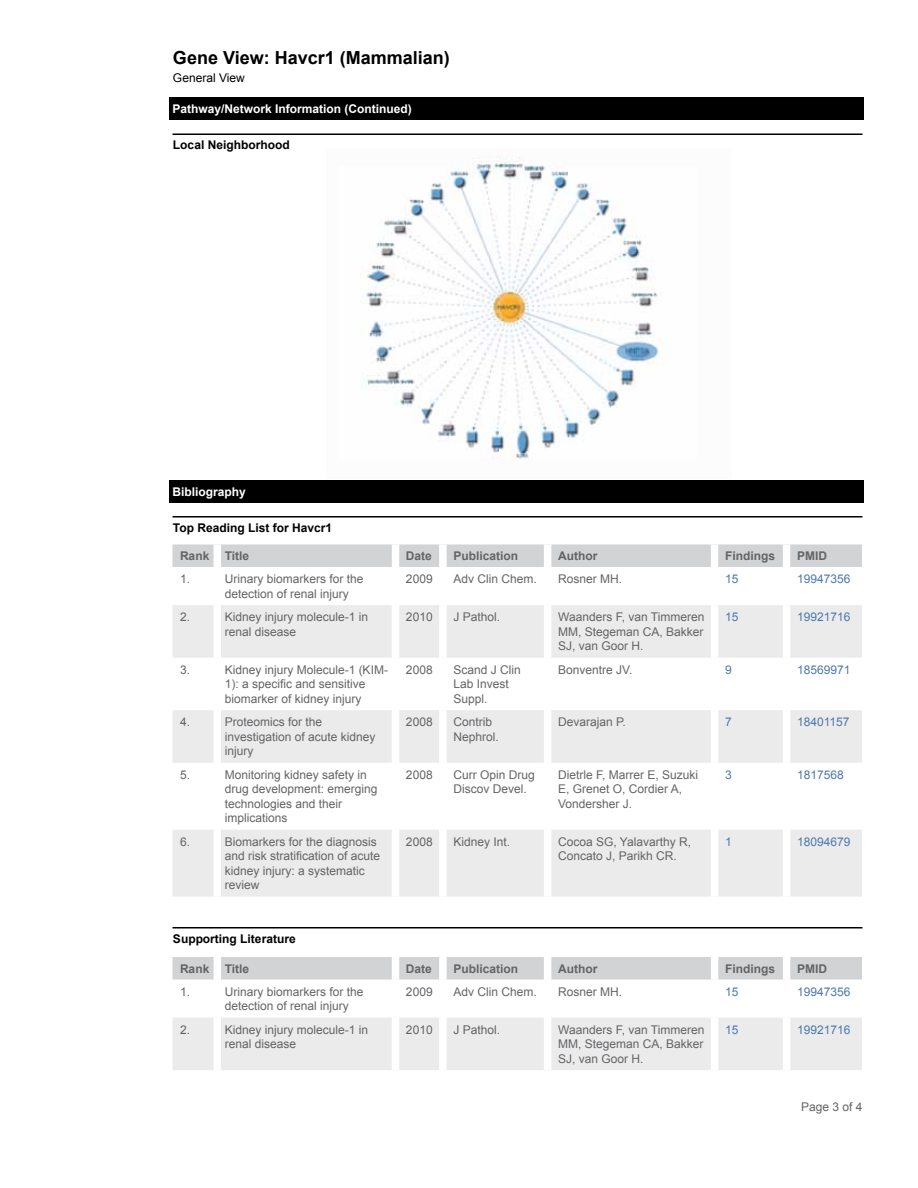
<style>
.page{position:relative;width:918px;height:1188px;background:#fff}
.page>*{position:absolute;margin:0;border:0;box-sizing:border-box;transform-origin:0 0}
.t1{font:700 18px "Arial";color:#000}
.t2{font:12px/14.4px "Arial";color:#636466}
.t3{font:700 12px "Arial";color:#636466}
.t4{font:12px "Arial";color:#4d78ae}
.t5{font:700 12px "Arial";color:#000}
.t6{font:700 12px "Arial";color:#fff}
.t7{font:12px "Arial";color:#000}
</style>
<div class="page">
<img style="left:361px;top:157px;width:302px;height:303px">
<div style="left:170px;top:98px;width:694px;height:22px;background:#000"></div>
<div style="left:170px;top:480px;width:694px;height:22px;background:#000"></div>
<hr style="left:172px;top:134px;width:690px;height:1px;background:#000">
<hr style="left:172px;top:516px;width:690px;height:2px;background:#000">
<hr style="left:172px;top:927px;width:690px;height:1px;background:#000">
<div style="left:172px;top:544px;width:690px;height:23px;background:#d1d3d4"></div>
<svg style="left:172px;top:605px;width:690px;height:292px;fill:#ebebec"></svg>
<div style="left:214px;top:544px;width:7px;height:23px;background:#fff"></div>
<div style="left:392px;top:544px;width:7px;height:23px;background:#fff"></div>
<div style="left:439px;top:544px;width:8px;height:23px;background:#fff"></div>
<div style="left:544px;top:544px;width:7px;height:23px;background:#fff"></div>
<div style="left:711px;top:544px;width:7px;height:23px;background:#fff"></div>
<div style="left:214px;top:605px;width:7px;height:53px;background:#fff"></div>
<div style="left:392px;top:605px;width:7px;height:53px;background:#fff"></div>
<div style="left:439px;top:605px;width:8px;height:53px;background:#fff"></div>
<div style="left:544px;top:605px;width:7px;height:53px;background:#fff"></div>
<div style="left:711px;top:605px;width:7px;height:53px;background:#fff"></div>
<div style="left:214px;top:658px;width:7px;height:52px;background:#fff"></div>
<div style="left:392px;top:658px;width:7px;height:52px;background:#fff"></div>
<div style="left:439px;top:658px;width:8px;height:52px;background:#fff"></div>
<div style="left:544px;top:658px;width:7px;height:52px;background:#fff"></div>
<div style="left:711px;top:658px;width:7px;height:52px;background:#fff"></div>
<div style="left:214px;top:710px;width:7px;height:53px;background:#fff"></div>
<div style="left:392px;top:710px;width:7px;height:53px;background:#fff"></div>
<div style="left:439px;top:710px;width:8px;height:53px;background:#fff"></div>
<div style="left:544px;top:710px;width:7px;height:53px;background:#fff"></div>
<div style="left:711px;top:710px;width:7px;height:53px;background:#fff"></div>
<div style="left:214px;top:763px;width:7px;height:67px;background:#fff"></div>
<div style="left:392px;top:763px;width:7px;height:67px;background:#fff"></div>
<div style="left:439px;top:763px;width:8px;height:67px;background:#fff"></div>
<div style="left:544px;top:763px;width:7px;height:67px;background:#fff"></div>
<div style="left:711px;top:763px;width:7px;height:67px;background:#fff"></div>
<div style="left:214px;top:830px;width:7px;height:67px;background:#fff"></div>
<div style="left:392px;top:830px;width:7px;height:67px;background:#fff"></div>
<div style="left:439px;top:830px;width:8px;height:67px;background:#fff"></div>
<div style="left:544px;top:830px;width:7px;height:67px;background:#fff"></div>
<div style="left:711px;top:830px;width:7px;height:67px;background:#fff"></div>
<div style="left:783px;top:544px;width:7px;height:23px;background:#fff"></div>
<div style="left:783px;top:605px;width:7px;height:53px;background:#fff"></div>
<div style="left:783px;top:658px;width:7px;height:52px;background:#fff"></div>
<div style="left:783px;top:710px;width:7px;height:53px;background:#fff"></div>
<div style="left:783px;top:763px;width:7px;height:67px;background:#fff"></div>
<div style="left:783px;top:830px;width:7px;height:67px;background:#fff"></div>
<div style="left:172px;top:957px;width:690px;height:23px;background:#d1d3d4"></div>
<div style="left:172px;top:1018px;width:690px;height:52px;background:#ebebec"></div>
<div style="left:214px;top:957px;width:7px;height:23px;background:#fff"></div>
<div style="left:392px;top:957px;width:7px;height:23px;background:#fff"></div>
<div style="left:439px;top:957px;width:8px;height:23px;background:#fff"></div>
<div style="left:544px;top:957px;width:7px;height:23px;background:#fff"></div>
<div style="left:711px;top:957px;width:7px;height:23px;background:#fff"></div>
<div style="left:214px;top:1018px;width:7px;height:52px;background:#fff"></div>
<div style="left:392px;top:1018px;width:7px;height:52px;background:#fff"></div>
<div style="left:439px;top:1018px;width:8px;height:52px;background:#fff"></div>
<div style="left:544px;top:1018px;width:7px;height:52px;background:#fff"></div>
<div style="left:711px;top:1018px;width:7px;height:52px;background:#fff"></div>
<div style="left:783px;top:957px;width:7px;height:23px;background:#fff"></div>
<div style="left:783px;top:1018px;width:7px;height:52px;background:#fff"></div>
<h1 class="t1" style="left:173px;top:46px;width:278px">Gene View: Havcr1 (Mammalian)</h1>
<p class="t7" style="left:173px;top:70px;width:73px">General View</p>
<p class="t6" style="left:172px;top:101px;width:241px">Pathway/Network Information (Continued)</p>
<p class="t5" style="left:173px;top:137px;width:118px">Local Neighborhood</p>
<p class="t6" style="left:172px;top:483px;width:75px">Bibliography</p>
<p class="t5" style="left:173px;top:519px;width:161px">Top Reading List for Havcr1</p>
<p class="t3" style="left:180px;top:548px;width:31px">Rank</p>
<p class="t3" style="left:225px;top:548px;width:26px">Title</p>
<p class="t3" style="left:406px;top:548px;width:28px">Date</p>
<p class="t3" style="left:453px;top:548px;width:66px">Publication</p>
<p class="t3" style="left:558px;top:548px;width:41px">Author</p>
<p class="t3" style="left:725px;top:548px;width:52px">Findings</p>
<p class="t3" style="left:797px;top:548px;width:31px">PMID</p>
<p class="t2" style="left:180px;top:572px;width:12px">1.</p>
<p class="t2" style="left:225px;top:572px;width:140px">Urinary biomarkers for the detection of renal injury</p>
<p class="t2" style="left:406px;top:572px;width:28px">2009</p>
<p class="t2" style="left:453px;top:572px;width:85px">Adv Clin Chem.</p>
<p class="t2" style="left:558px;top:572px;width:66px">Rosner MH.</p>
<p class="t4" style="left:725px;top:571px;width:15px">15</p>
<p class="t4" style="left:797px;top:571px;width:55px">19947356</p>
<p class="t2" style="left:180px;top:610px;width:12px">2.</p>
<p class="t2" style="left:225px;top:610px;width:145px">Kidney injury molecule-1 in renal disease</p>
<p class="t2" style="left:406px;top:610px;width:28px">2010</p>
<p class="t2" style="left:453px;top:610px;width:48px">J Pathol.</p>
<p class="t2" style="left:558px;top:610px;width:148px;text-align:justify">Waanders F, van Timmeren MM, Stegeman CA, Bakker SJ, van Goor H.</p>
<p class="t4" style="left:725px;top:609px;width:15px">15</p>
<p class="t4" style="left:797px;top:609px;width:55px">19921716</p>
<p class="t2" style="left:180px;top:663px;width:12px">3.</p>
<p class="t2" style="left:225px;top:663px;width:165px">Kidney injury Molecule-1 (KIM-<br>1): a specific and sensitive biomarker of kidney injury</p>
<p class="t2" style="left:406px;top:663px;width:28px">2008</p>
<p class="t2" style="left:453px;top:663px;width:69px">Scand J Clin<br>Lab Invest<br>Suppl.</p>
<p class="t2" style="left:558px;top:663px;width:76px">Bonventre JV.</p>
<p class="t4" style="left:725px;top:662px;width:8px">9</p>
<p class="t4" style="left:797px;top:662px;width:55px">18569971</p>
<p class="t2" style="left:180px;top:715px;width:12px">4.</p>
<p class="t2" style="left:225px;top:715px;width:152px">Proteomics for the investigation of acute kidney injury</p>
<p class="t2" style="left:406px;top:715px;width:28px">2008</p>
<p class="t2" style="left:453px;top:715px;width:47px">Contrib<br>Nephrol.</p>
<p class="t2" style="left:558px;top:715px;width:69px">Devarajan P.</p>
<p class="t4" style="left:725px;top:714px;width:8px">7</p>
<p class="t4" style="left:797px;top:714px;width:54px">18401157</p>
<p class="t2" style="left:180px;top:768px;width:12px">5.</p>
<p class="t2" style="left:225px;top:768px;width:154px">Monitoring kidney safety in drug development: emerging technologies and their implications</p>
<p class="t2" style="left:406px;top:768px;width:28px">2008</p>
<p class="t2" style="left:453px;top:768px;width:83px">Curr Opin Drug<br>Discov Devel.</p>
<p class="t2" style="left:558px;top:768px;width:142px">Dietrle F, Marrer E, Suzuki<br>E, Grenet O, Cordier A,<br>Vondersher J.</p>
<p class="t4" style="left:725px;top:767px;width:8px">3</p>
<p class="t4" style="left:797px;top:767px;width:48px">1817568</p>
<p class="t2" style="left:180px;top:835px;width:12px">6.</p>
<p class="t2" style="left:225px;top:835px;width:157px">Biomarkers for the diagnosis and risk stratification of acute kidney injury: a systematic review</p>
<p class="t2" style="left:406px;top:835px;width:28px">2008</p>
<p class="t2" style="left:453px;top:835px;width:58px">Kidney Int.</p>
<p class="t2" style="left:558px;top:835px;width:134px">Cocoa SG, Yalavarthy R,<br>Concato J, Parikh CR.</p>
<p class="t4" style="left:725px;top:834px;width:8px">1</p>
<p class="t4" style="left:797px;top:834px;width:55px">18094679</p>
<p class="t5" style="left:173px;top:930px;width:124px">Supporting Literature</p>
<p class="t3" style="left:180px;top:960px;width:31px">Rank</p>
<p class="t3" style="left:225px;top:960px;width:26px">Title</p>
<p class="t3" style="left:406px;top:960px;width:28px">Date</p>
<p class="t3" style="left:453px;top:960px;width:66px">Publication</p>
<p class="t3" style="left:558px;top:960px;width:41px">Author</p>
<p class="t3" style="left:725px;top:960px;width:52px">Findings</p>
<p class="t3" style="left:797px;top:960px;width:31px">PMID</p>
<p class="t2" style="left:180px;top:984px;width:12px">1.</p>
<p class="t2" style="left:225px;top:984px;width:140px">Urinary biomarkers for the detection of renal injury</p>
<p class="t2" style="left:406px;top:984px;width:28px">2009</p>
<p class="t2" style="left:453px;top:984px;width:85px">Adv Clin Chem.</p>
<p class="t2" style="left:558px;top:984px;width:66px">Rosner MH.</p>
<p class="t4" style="left:725px;top:984px;width:15px">15</p>
<p class="t4" style="left:797px;top:984px;width:55px">19947356</p>
<p class="t2" style="left:180px;top:1023px;width:12px">2.</p>
<p class="t2" style="left:225px;top:1023px;width:145px">Kidney injury molecule-1 in renal disease</p>
<p class="t2" style="left:406px;top:1023px;width:28px">2010</p>
<p class="t2" style="left:453px;top:1023px;width:48px">J Pathol.</p>
<p class="t2" style="left:558px;top:1023px;width:148px;text-align:justify">Waanders F, van Timmeren MM, Stegeman CA, Bakker SJ, van Goor H.</p>
<p class="t4" style="left:725px;top:1022px;width:15px">15</p>
<p class="t4" style="left:797px;top:1022px;width:55px">19921716</p>
<p class="t2" style="left:801px;top:1099px;width:63px">Page 3 of 4</p>
</div>
